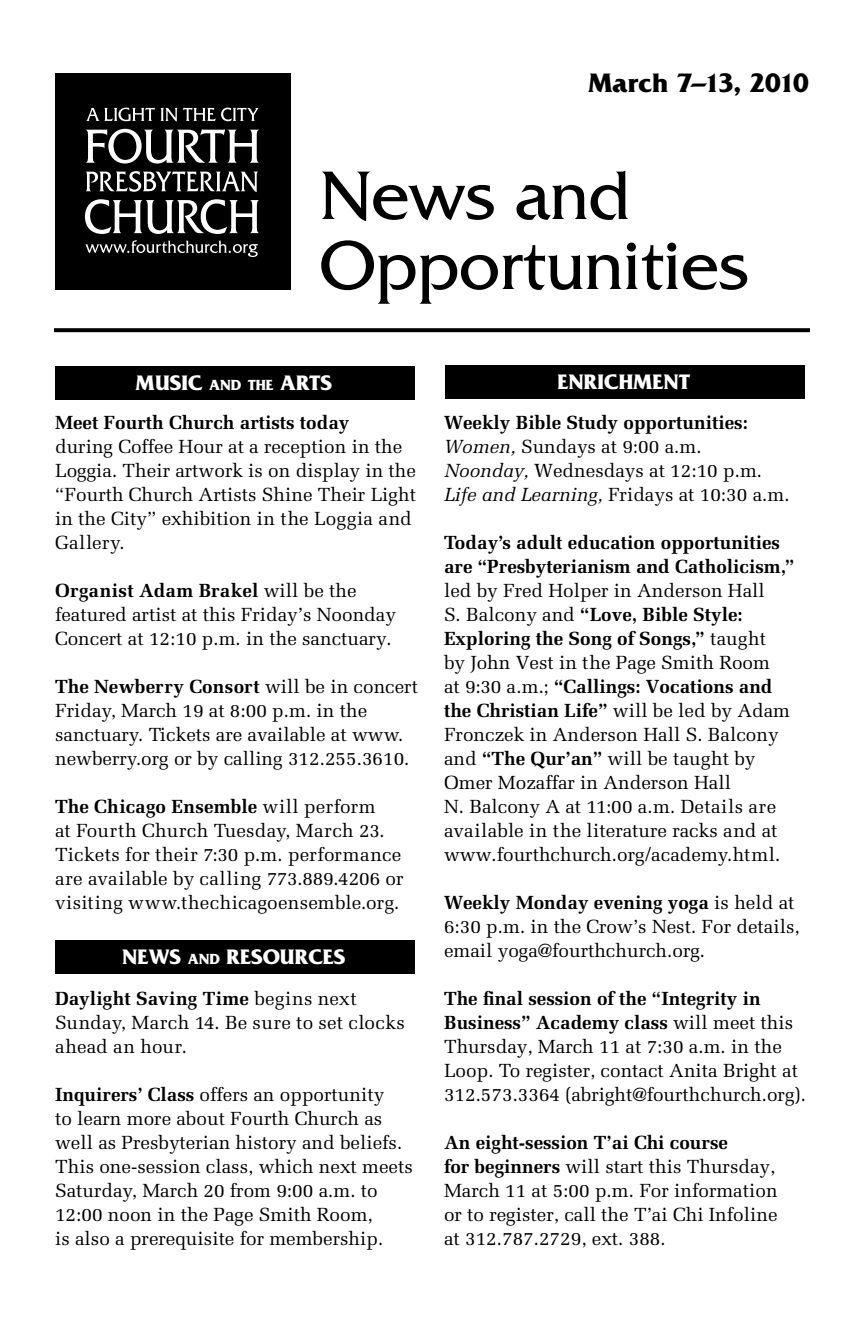
<style>
.page{position:relative;width:864px;height:1332px;background:#fff}
.page>*{position:absolute;margin:0;border:0;box-sizing:border-box;transform-origin:0 0}
.t1{font:72px/70px "Friz Quadrata Std";color:#000}
.t2{font:700 28px "Friz Quadrata Std";letter-spacing:-.005em;color:#000}
.t3{font:700 22px "Friz Quadrata Std";color:#fff}
.t4{font:19px/24px "Melior LT Std";color:#000}
.t5{font:700 19px/24px "Melior LT Std";color:#000}
.s1{font-size:15.4px}
.s2{font-weight:700}
.s3{font-style:italic}
</style>
<div class="page">
<div style="left:55px;top:73px;width:235px;height:216px;background:#000"></div>
<svg style="left:86px;top:129px;width:173px;height:35px"></svg>
<svg style="left:86px;top:171px;width:172px;height:21px"></svg>
<svg style="left:85px;top:199px;width:174px;height:35px"></svg>
<svg style="left:86px;top:108px;width:173px;height:14px;background:#444"></svg>
<svg style="left:85px;top:240px;width:173px;height:17px;background:#333"></svg>
<svg style="left:54px;top:328px;width:756px;height:4px;background:#0c0c0c"></svg>
<div style="left:55px;top:940px;width:360px;height:34px;background:#000"></div>
<div style="left:55px;top:366px;width:360px;height:34px;background:#000"></div>
<div style="left:445px;top:365px;width:360px;height:34px;background:#000"></div>
<h2 class="t2" style="left:588px;top:67px;width:222px">MARCH 7–13, 2010</h2>
<h1 class="t1" style="left:320px;top:161px;width:431px">News and<br>Opportunities</h1>
<p class="t3" style="left:136px;top:371px;width:198px">MUSIC <span class="s1">AND THE</span> ARTS</p>
<p class="t3" style="left:558px;top:369px;width:134px">ENRICHMENT</p>
<p class="t5" style="left:55px;top:410px;width:296px">Meet Fourth Church artists today</p>
<p class="t4" style="left:55px;top:434px;width:362px">during Coffee Hour at a reception in the Loggia. Their artwork is on display in the “Fourth Church Artists Shine Their Light in the City” exhibition in the Loggia and Gallery.</p>
<p class="t4" style="left:55px;top:578px;width:342px"><span class="s2">Organist Adam Brakel</span> will be the featured artist at this Friday’s Noonday<br>Concert at 12:10 p.m. in the sanctuary.</p>
<p class="t4" style="left:55px;top:674px;width:364px"><span class="s2">The Newberry Consort</span> will be in concert Friday, March 19 at 8:00 p.m. in the sanctuary. Tickets are available at www. newberry.org or by calling 312.255.3610.</p>
<p class="t4" style="left:55px;top:794px;width:350px"><span class="s2">The Chicago Ensemble</span> will perform<br>at Fourth Church Tuesday, March 23.<br>Tickets for their 7:30 p.m. performance are available by calling 773.889.4206 or visiting www.thechicagoensemble.org.</p>
<p class="t3" style="left:122px;top:944px;width:225px">NEWS <span class="s1">AND</span> RESOURCES</p>
<p class="t4" style="left:55px;top:986px;width:351px"><span class="s2">Daylight Saving Time</span> begins next<br>Sunday, March 14. Be sure to set clocks ahead an hour.</p>
<p class="t4" style="left:55px;top:1082px;width:359px"><span class="s2">Inquirers’ Class</span> offers an opportunity<br>to learn more about Fourth Church as well as Presbyterian history and beliefs.<br>This one-session class, which next meets Saturday, March 20 from 9:00 a.m. to 12:00 noon in the Page Smith Room,<br>is also a prerequisite for membership.</p>
<p class="t4" style="left:444px;top:410px;width:347px"><span class="s2">Weekly Bible Study opportunities:<br></span><span class="s3">Women,</span> Sundays at 9:00 a.m.<br><span class="s3">Noonday,</span> Wednesdays at 12:10 p.m.<br><span class="s3">Life and Learning,</span> Fridays at 10:30 a.m.</p>
<p class="t5" style="left:444px;top:530px;width:352px">Today’s adult education opportunities are “Presbyterianism and Catholicism,”</p>
<p class="t4" style="left:444px;top:578px;width:348px">led by Fred Holper in Anderson Hall<br>S. Balcony and <span class="s2">“Love, Bible Style:<br>Exploring the Song of Songs,”</span> taught by John Vest in the Page Smith Room at 9:30 a.m.; <span class="s2">“Callings: Vocations and the Christian Life”</span> will be led by Adam Fronczek in Anderson Hall S. Balcony and <span class="s2">“The Qur’an”</span> will be taught by Omer Mozaffar in Anderson Hall<br>N. Balcony A at 11:00 a.m. Details are available in the literature racks and at www.fourthchurch.org/academy.html.</p>
<p class="t4" style="left:444px;top:890px;width:357px"><span class="s2">Weekly Monday evening yoga</span> is held at<br>6:30 p.m. in the Crow’s Nest. For details, email yoga@fourthchurch.org.</p>
<p class="t4" style="left:444px;top:986px;width:364px"><span class="s2">The final session of the “Integrity in Business” Academy class</span> will meet this Thursday, March 11 at 7:30 a.m. in the Loop. To register, contact Anita Bright at 312.573.3364 (abright@fourthchurch.org).</p>
<p class="t4" style="left:444px;top:1130px;width:335px"><span class="s2">An eight-session T’ai Chi course<br>for beginners</span> will start this Thursday, March 11 at 5:00 p.m. For information or to register, call the T’ai Chi Infoline at 312.787.2729, ext. 388.</p>
</div>
